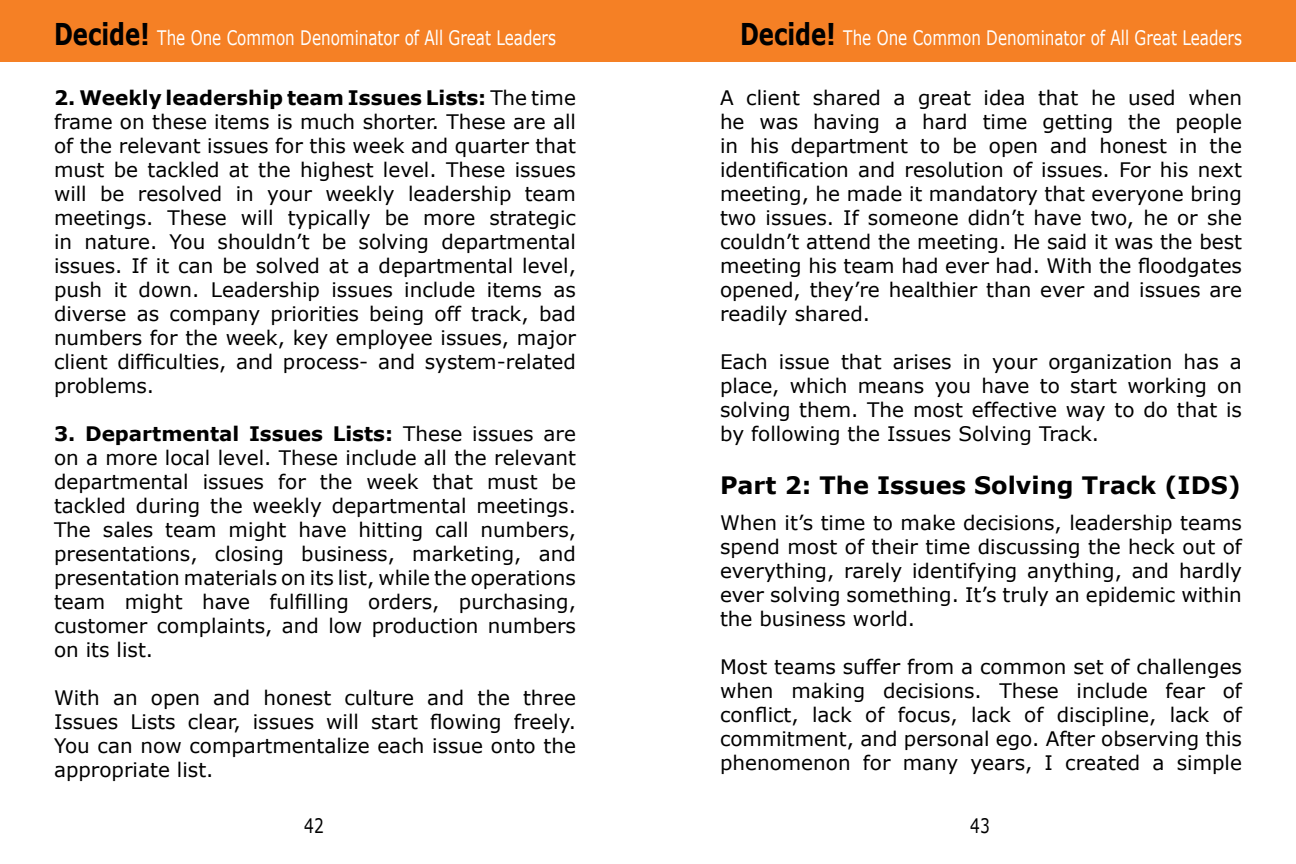
<style>
.page{position:relative;width:1296px;height:864px;background:#fff}
.page>*{position:absolute;margin:0;border:0;box-sizing:border-box;transform-origin:0 0}
.t1{font:700 24px "Verdana";color:#000}
.t2{font:20px/24px "Verdana";color:#000;text-align:justify}
.t3{font:20px "Verdana";color:#fff;scale:.76 1}
.t4{font:20px "Verdana";color:#000;scale:.77 1}
.s1{font-weight:700;font-size:30px;color:#000}
.s2{font-weight:700}
</style>
<div class="page">
<div style="left:0;top:0;width:666px;height:62px;background:#f58025"></div>
<div style="left:630px;top:0;width:666px;height:62px;background:#f58025"></div>
<p class="t3" style="left:54px;top:25px;width:662px"><span class="s1">Decide!</span> The One Common Denominator of All Great Leaders</p>
<p class="t3" style="left:740px;top:25px;width:662px"><span class="s1">Decide!</span> The One Common Denominator of All Great Leaders</p>
<p class="t2" style="left:54px;top:86px;width:524px"><span class="s2">2. Weekly leadership team Issues Lists:</span> The time frame on these items is much shorter. These are all of the relevant issues for this week and quarter that must be tackled at the highest level. These issues will be resolved in your weekly leadership team meetings. These will typically be more strategic in nature. You shouldn’t be solving departmental issues. If it can be solved at a departmental level, push it down. Leadership issues include items as diverse as company priorities being off track, bad numbers for the week, key employee issues, major client difficulties, and process- and system-related problems.</p>
<p class="t2" style="left:54px;top:422px;width:524px"><span class="s2">3. Departmental Issues Lists:</span> These issues are on a more local level. These include all the relevant departmental issues for the week that must be tackled during the weekly departmental meetings.<br>The sales team might have hitting call numbers, presentations, closing business, marketing, and presentation materials on its list, while the operations team might have fulfilling orders, purchasing, customer complaints, and low production numbers on its list.</p>
<p class="t2" style="left:54px;top:686px;width:524px">With an open and honest culture and the three Issues Lists clear, issues will start flowing freely.<br>You can now compartmentalize each issue onto the appropriate list.</p>
<p class="t2" style="left:720px;top:86px;width:524px">A client shared a great idea that he used when he was having a hard time getting the people in his department to be open and honest in the identification and resolution of issues. For his next meeting, he made it mandatory that everyone bring two issues. If someone didn’t have two, he or she couldn’t attend the meeting. He said it was the best meeting his team had ever had. With the floodgates opened, they’re healthier than ever and issues are readily shared.</p>
<p class="t2" style="left:720px;top:350px;width:524px">Each issue that arises in your organization has a place, which means you have to start working on solving them. The most effective way to do that is by following the Issues Solving Track.</p>
<p class="t1" style="left:720px;top:470px;width:522px">Part 2: The Issues Solving Track (IDS)</p>
<p class="t2" style="left:720px;top:511px;width:524px">When it’s time to make decisions, leadership teams spend most of their time discussing the heck out of everything, rarely identifying anything, and hardly ever solving something. It’s truly an epidemic within the business world.</p>
<p class="t2" style="left:720px;top:655px;width:524px">Most teams suffer from a common set of challenges when making decisions. These include fear of conflict, lack of focus, lack of discipline, lack of commitment, and personal ego. After observing this phenomenon for many years, I created a simple</p>
<p class="t4" style="left:304px;top:813px;width:27px">42</p>
<p class="t4" style="left:970px;top:813px;width:27px">43</p>
</div>
